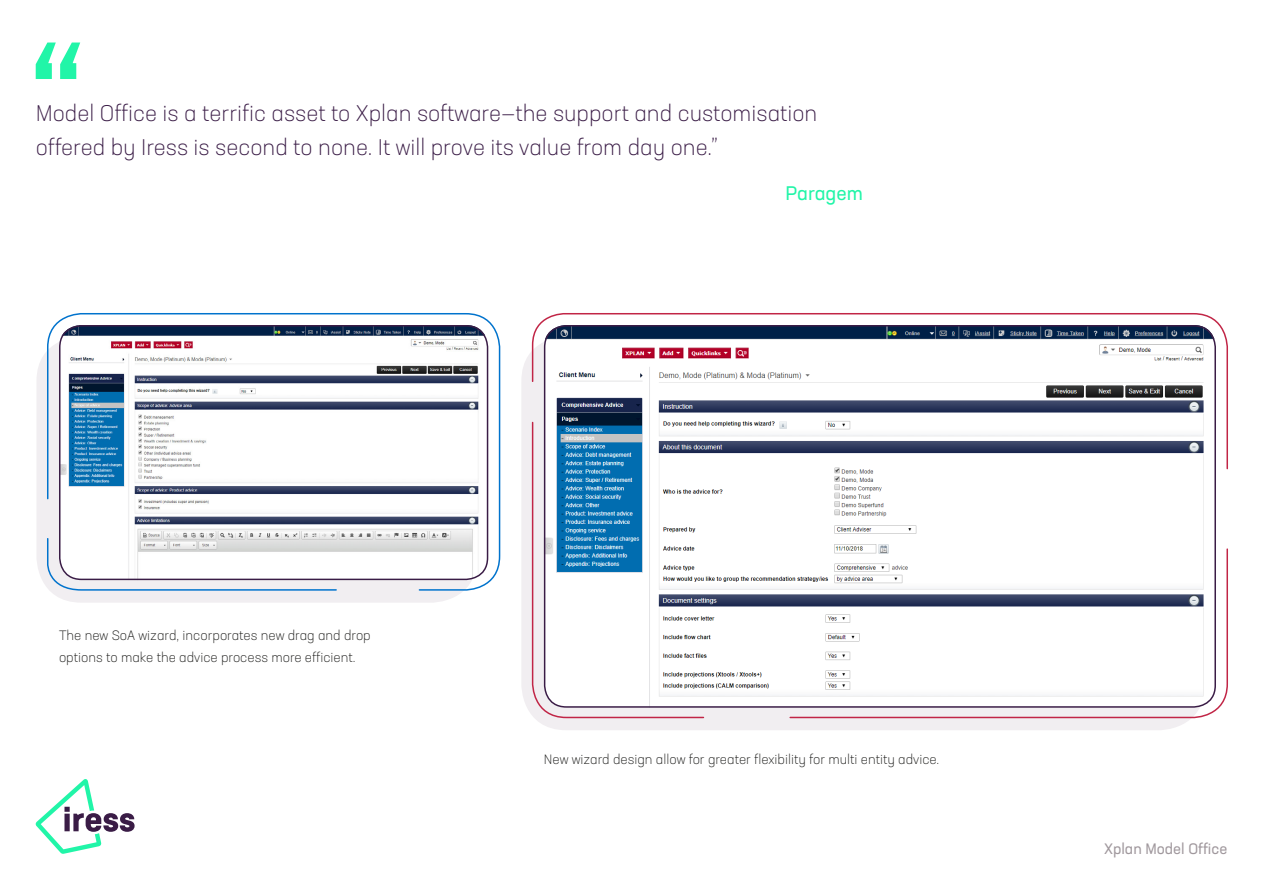
<style>
.page{position:relative;width:1263px;height:893px;background:#fff}
.page>*{position:absolute;margin:0;border:0;box-sizing:border-box;transform-origin:0 0}
.t1{font:300 22.5px/33.8px "Neusa Next Std";color:#3a1c46}
.t2{font:19.5px "Neusa Next Std";color:#21f5a8}
.t3{font:15px "Neusa Next Std";color:#a0989d}
.t4{font:300 13.5px/22.5px "Neusa Next Std";color:#1d1d1b}
</style>
<div class="page">
<svg style="left:36px;top:779px;width:99px;height:75px"></svg>
<svg style="left:36px;top:43px;width:44px;height:36px"></svg>
<div style="left:521px;top:336px;width:684px;height:394px;background:#f1eef1;border-radius:45px"></div>
<div style="left:36px;top:336px;width:441px;height:267px;background:#f1eef1;border-radius:45px"></div>
<img style="left:705px;top:470px;width:500px;height:235px">
<svg style="left:46px;top:313px;width:455px;height:278px"></svg>
<svg style="left:531px;top:470px;width:174px;height:249px;background:#c7d8e5"></svg>
<svg style="left:789px;top:548px;width:439px;height:171px"></svg>
<svg style="left:531px;top:313px;width:697px;height:157px"></svg>
<h1 class="t1" style="left:36px;top:96px;width:783px">Model Office is a terrific asset to Xplan software—the support and customisation offered by Iress is second to none. It will prove its value from day one.”</h1>
<h2 class="t2" style="left:785px;top:181px;width:79px">Paragem</h2>
<p class="t4" style="left:59px;top:624px;width:313px">The new SoA wizard, incorporates new drag and drop options to make the advice process more efficient.</p>
<p class="t4" style="left:544px;top:748px;width:397px">New wizard design allow for greater flexibility for multi entity advice.</p>
<p class="t3" style="left:1104px;top:839px;width:125px">Xplan Model Office</p>
</div>
